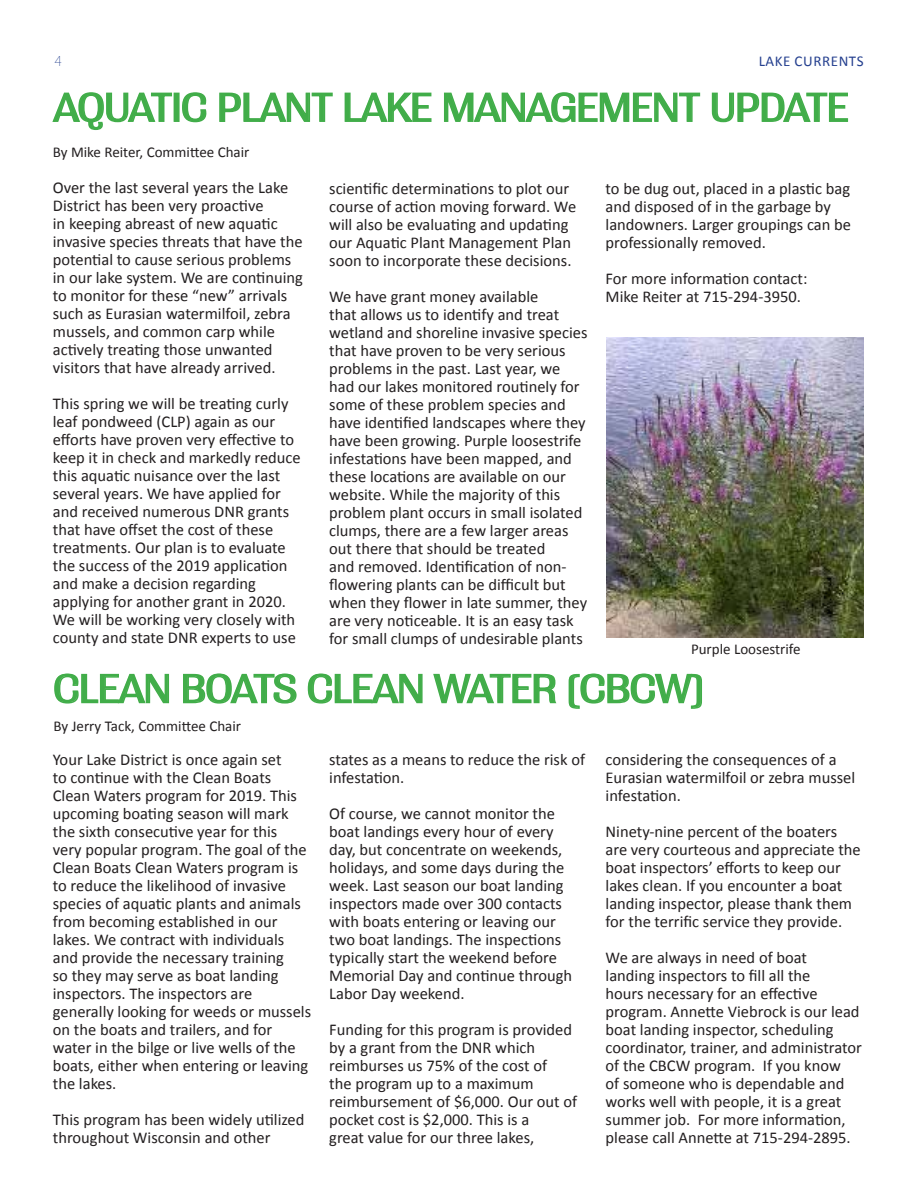
<style>
.page{position:relative;width:918px;height:1188px;background:#fff}
.page>*{position:absolute;margin:0;border:0;box-sizing:border-box;transform-origin:0 0}
.t1{font:500 42px "Grange";color:#41ad49}
.t2{font:16.5px/18px "Calibri";color:#231f20}
.t3{font:15px "Calibri";color:#231f20}
.t4{font:15px "Calibri";letter-spacing:.04em;color:#25408f}
.t5{font:200 15px "Foundry Monoline";color:#25408f}
</style>
<div class="page">
<svg style="left:54px;top:673px;width:115px;height:31px"></svg>
<svg style="left:183px;top:673px;width:114px;height:31px"></svg>
<svg style="left:307px;top:673px;width:116px;height:31px"></svg>
<svg style="left:433px;top:673px;width:124px;height:31px"></svg>
<svg style="left:568px;top:673px;width:134px;height:36px"></svg>
<svg style="left:52px;top:92px;width:121px;height:38px"></svg>
<div style="left:174px;top:93px;width:6px;height:29px;border:2px solid #41ad49"></div>
<svg style="left:182px;top:92px;width:25px;height:31px"></svg>
<svg style="left:219px;top:92px;width:114px;height:30px"></svg>
<svg style="left:344px;top:92px;width:88px;height:30px"></svg>
<svg style="left:444px;top:92px;width:257px;height:31px"></svg>
<svg style="left:711px;top:92px;width:138px;height:31px"></svg>
<img style="left:606px;top:338px;width:258px;height:300px">
<p class="t5" style="left:54px;top:53px;width:10px">4</p>
<p class="t4" style="left:759px;top:51px;width:106px">LAKE CURRENTS</p>
<h1 class="t1" style="left:54px;top:83px;width:796px">AQUATIC PLANT LAKE MANAGEMENT UPDATE</h1>
<p class="t3" style="left:53px;top:142px;width:198px">By Mike Reiter, Committee Chair</p>
<p class="t2" style="left:53px;top:178px;width:252px">Over the last several years the Lake District has been very proactive<br>in keeping abreast of new aquatic invasive species threats that have the potential to cause serious problems in our lake system. We are continuing to monitor for these “new” arrivals such as Eurasian watermilfoil, zebra mussels, and common carp while actively treating those unwanted visitors that have already arrived.</p>
<p class="t2" style="left:53px;top:394px;width:249px">This spring we will be treating curly leaf pondweed (CLP) again as our efforts have proven very effective to keep it in check and markedly reduce this aquatic nuisance over the last several years. We have applied for and received numerous DNR grants that have offset the cost of these treatments. Our plan is to evaluate the success of the 2019 application and make a decision regarding applying for another grant in 2020.<br>We will be working very closely with county and state DNR experts to use</p>
<p class="t2" style="left:329px;top:180px;width:249px">scientific determinations to plot our course of action moving forward. We will also be evaluating and updating our Aquatic Plant Management Plan soon to incorporate these decisions.</p>
<p class="t2" style="left:329px;top:288px;width:260px">We have grant money available<br>that allows us to identify and treat wetland and shoreline invasive species that have proven to be very serious problems in the past. Last year, we had our lakes monitored routinely for some of these problem species and have identified landscapes where they have been growing. Purple loosestrife infestations have been mapped, and these locations are available on our website. While the majority of this problem plant occurs in small isolated clumps, there are a few larger areas out there that should be treated<br>and removed. Identification of non&shy;flowering plants can be difficult but when they flower in late summer, they are very noticeable. It is an easy task for small clumps of undesirable plants</p>
<p class="t2" style="left:606px;top:180px;width:247px">to be dug out, placed in a plastic bag and disposed of in the garbage by landowners. Larger groupings can be professionally removed.</p>
<p class="t2" style="left:606px;top:270px;width:203px">For more information contact:<br>Mike Reiter at 715-294-3950.</p>
<p class="t3" style="left:691px;top:639px;width:111px">Purple Loosestrife</p>
<h1 class="t1" style="left:54px;top:665px;width:652px">CLEAN BOATS CLEAN WATER (CBCW)</h1>
<p class="t3" style="left:54px;top:717px;width:189px">By Jerry Tack, Committee Chair</p>
<p class="t2" style="left:53px;top:751px;width:260px">Your Lake District is once again set<br>to continue with the Clean Boats Clean Waters program for 2019. This upcoming boating season will mark the sixth consecutive year for this<br>very popular program. The goal of the Clean Boats Clean Waters program is to reduce the likelihood of invasive species of aquatic plants and animals from becoming established in our lakes. We contract with individuals and provide the necessary training<br>so they may serve as boat landing inspectors. The inspectors are generally looking for weeds or mussels on the boats and trailers, and for water in the bilge or live wells of the boats, either when entering or leaving the lakes.</p>
<p class="t2" style="left:53px;top:1111px;width:253px">This program has been widely utilized throughout Wisconsin and other</p>
<p class="t2" style="left:329px;top:751px;width:257px">states as a means to reduce the risk of infestation.</p>
<p class="t2" style="left:329px;top:805px;width:245px">Of course, we cannot monitor the boat landings every hour of every day, but concentrate on weekends, holidays, and some days during the week. Last season our boat landing inspectors made over 300 contacts with boats entering or leaving our two boat landings. The inspections typically start the weekend before<br>Memorial Day and continue through<br>Labor Day weekend.</p>
<p class="t2" style="left:329px;top:1021px;width:250px">Funding for this program is provided by a grant from the DNR which reimburses us 75% of the cost of<br>the program up to a maximum reimbursement of $6,000. Our out of pocket cost is $2,000. This is a<br>great value for our three lakes,</p>
<p class="t2" style="left:606px;top:751px;width:251px">considering the consequences of a<br>Eurasian watermilfoil or zebra mussel infestation.</p>
<p class="t2" style="left:606px;top:823px;width:257px">Ninety-nine percent of the boaters are very courteous and appreciate the boat inspectors’ efforts to keep our lakes clean. If you encounter a boat landing inspector, please thank them for the terrific service they provide.</p>
<p class="t2" style="left:606px;top:949px;width:258px">We are always in need of boat<br>landing inspectors to fill all the<br>hours necessary for an effective program. Annette Viebrock is our lead boat landing inspector, scheduling coordinator, trainer, and administrator of the CBCW program. If you know<br>of someone who is dependable and works well with people, it is a great summer job. For more information, please call Annette at 715-294-2895.</p>
</div>
